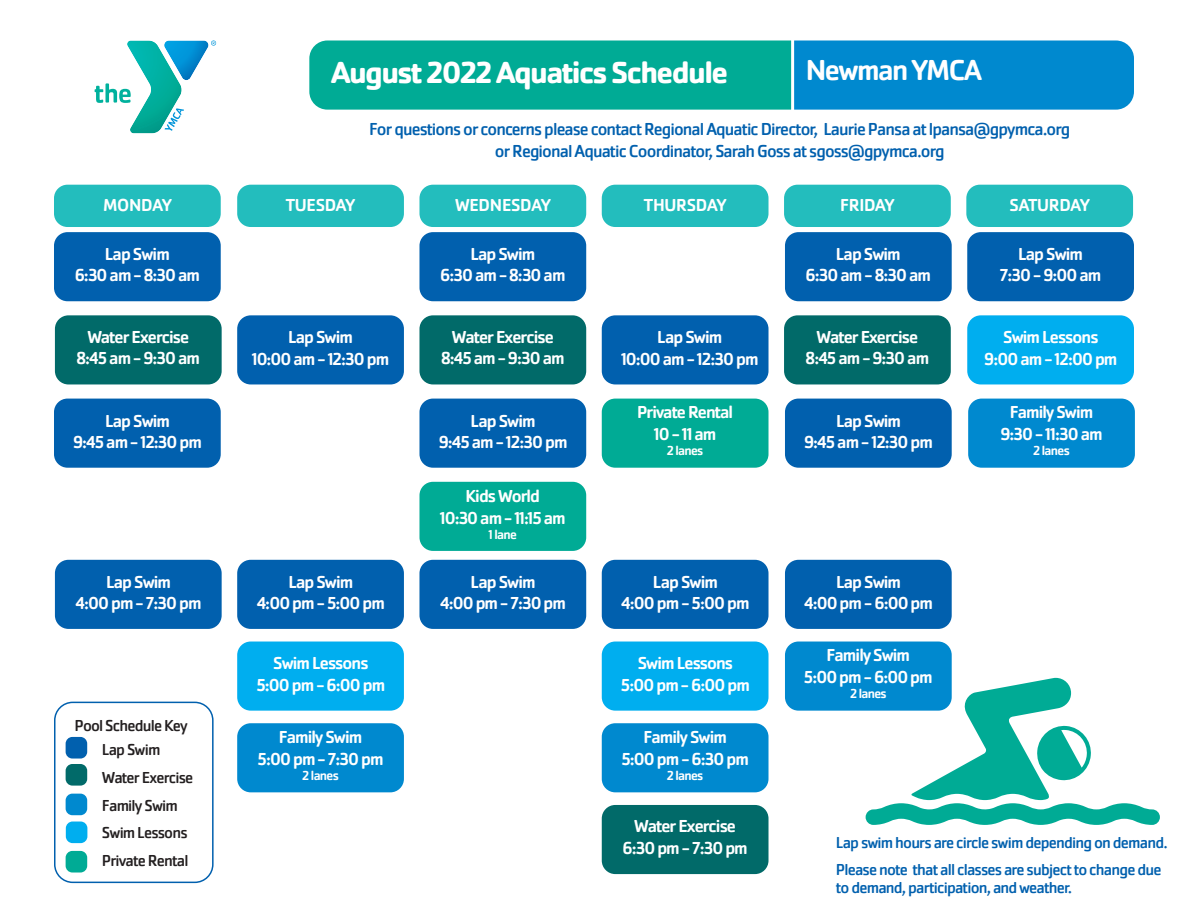
<style>
.page{position:relative;width:1188px;height:918px;background:#fff}
.page>*{position:absolute;margin:0;border:0;box-sizing:border-box;transform-origin:0 0}
.t1{font:700 31.5px "Cachet Pro";letter-spacing:-.05em;color:#fff}
.t2{font:500 30px "Cachet Pro";letter-spacing:-.05em;color:#fff}
.t3{font:500 18px/21.6px "Cachet Pro";letter-spacing:-.05em;color:#fff;text-align:center}
.t4{font:18px/21.6px "Cachet Pro";letter-spacing:-.05em;color:#0160ae;text-align:center}
.t5{font:500 18px "Cachet Pro";letter-spacing:-.015em;color:#fff}
.t6{font:16.5px/27px "Cachet Pro";letter-spacing:-.05em;color:#0160ae}
.t7{font:16.5px/27.6px "Cachet Pro";letter-spacing:-.05em;color:#231f20;text-align:center}
.t8{font:500 13.5px "Cachet Pro";letter-spacing:-.05em;color:#fff}
</style>
<div class="page">
<svg style="left:309px;top:40px;width:825px;height:70px;background:#059eae"></svg>
<svg style="left:95px;top:41px;width:121px;height:92px"></svg>
<svg style="left:866px;top:678px;width:294px;height:147px"></svg>
<div style="left:54px;top:185px;width:167px;height:42px;background:#23bdbd;border-radius:14px"></div>
<div style="left:237px;top:185px;width:167px;height:42px;background:#23bdbd;border-radius:14px"></div>
<div style="left:966px;top:185px;width:167px;height:42px;background:#23bdbd;border-radius:14px"></div>
<div style="left:784px;top:185px;width:167px;height:42px;background:#23bdbd;border-radius:14px"></div>
<div style="left:602px;top:185px;width:167px;height:42px;background:#23bdbd;border-radius:13px"></div>
<div style="left:419px;top:185px;width:167px;height:42px;background:#23bdbd;border-radius:14px"></div>
<div style="left:54px;top:232px;width:167px;height:69px;background:#0160ae;border-radius:14px"></div>
<div style="left:237px;top:315px;width:167px;height:69px;background:#0160ae;border-radius:14px"></div>
<div style="left:419px;top:232px;width:167px;height:69px;background:#0160ae;border-radius:14px"></div>
<div style="left:967px;top:232px;width:167px;height:69px;background:#0160ae;border-radius:14px"></div>
<div style="left:785px;top:232px;width:167px;height:69px;background:#0160ae;border-radius:14px"></div>
<div style="left:602px;top:315px;width:167px;height:69px;background:#0160ae;border-radius:13px"></div>
<div style="left:55px;top:315px;width:167px;height:69px;background:#016a69;border-radius:14px"></div>
<div style="left:419px;top:315px;width:167px;height:69px;background:#016a69;border-radius:14px"></div>
<div style="left:784px;top:315px;width:167px;height:69px;background:#016a69;border-radius:14px"></div>
<div style="left:54px;top:399px;width:167px;height:69px;background:#0160ae;border-radius:14px"></div>
<div style="left:419px;top:399px;width:167px;height:69px;background:#0160ae;border-radius:14px"></div>
<div style="left:785px;top:399px;width:167px;height:69px;background:#0160ae;border-radius:14px"></div>
<div style="left:237px;top:560px;width:167px;height:69px;background:#0160ae;border-radius:14px"></div>
<div style="left:602px;top:560px;width:167px;height:69px;background:#0160ae;border-radius:13px"></div>
<div style="left:55px;top:560px;width:167px;height:69px;background:#0160ae;border-radius:14px"></div>
<div style="left:419px;top:482px;width:167px;height:69px;background:#00ab95;border-radius:14px"></div>
<div style="left:602px;top:399px;width:167px;height:69px;background:#00ab95;border-radius:13px"></div>
<div style="left:419px;top:560px;width:167px;height:69px;background:#0160ae;border-radius:14px"></div>
<div style="left:785px;top:560px;width:167px;height:69px;background:#0160ae;border-radius:14px"></div>
<div style="left:237px;top:642px;width:167px;height:69px;background:#00aeef;border-radius:14px"></div>
<div style="left:602px;top:642px;width:167px;height:69px;background:#00aeef;border-radius:13px"></div>
<div style="left:967px;top:315px;width:167px;height:69px;background:#00aeef;border-radius:14px"></div>
<div style="left:968px;top:399px;width:167px;height:69px;background:#0089cf;border-radius:14px"></div>
<div style="left:237px;top:723px;width:167px;height:69px;background:#0089cf;border-radius:14px"></div>
<div style="left:602px;top:723px;width:167px;height:69px;background:#0089cf;border-radius:13px"></div>
<div style="left:785px;top:642px;width:167px;height:69px;background:#0089cf;border-radius:14px"></div>
<div style="left:602px;top:805px;width:167px;height:69px;background:#016a69;border-radius:13px"></div>
<div style="left:54px;top:702px;width:160px;height:181px;border:2px solid #0160ae;border-radius:18px"></div>
<div style="left:66px;top:822px;width:21px;height:21px;background:#00aeef;border-radius:7px"></div>
<div style="left:66px;top:737px;width:21px;height:22px;background:#0160ae;border-radius:7px"></div>
<div style="left:66px;top:764px;width:21px;height:22px;background:#016a69;border-radius:7px"></div>
<div style="left:66px;top:794px;width:21px;height:21px;background:#0089cf;border-radius:7px"></div>
<div style="left:66px;top:851px;width:21px;height:22px;background:#00ab95;border-radius:7px"></div>
<h1 class="t1" style="left:331px;top:61px;width:399px">August 2022 Aquatics Schedule</h1>
<h2 class="t2" style="left:806px;top:59px;width:178px">Newman YMCA</h2>
<p class="t4" style="left:369px;top:120px;width:703px">For questions or concerns please contact Regional Aquatic Director, Laurie Pansa at lpansa@gpymca.org or Regional Aquatic Coordinator, Sarah Goss at sgoss@gpymca.org</p>
<p class="t3" style="left:103px;top:196px;width:70px">MONDAY</p>
<p class="t5" style="left:286px;top:199px;width:71px">TUESDAY</p>
<p class="t5" style="left:455px;top:199px;width:97px">WEDNESDAY</p>
<p class="t5" style="left:644px;top:199px;width:84px">THURSDAY</p>
<p class="t3" style="left:840px;top:196px;width:56px">FRIDAY</p>
<p class="t5" style="left:1010px;top:199px;width:82px">SATURDAY</p>
<p class="t3" style="left:75px;top:244px;width:127px">Lap Swim<br>6:30 am - 8:30 am</p>
<p class="t3" style="left:440px;top:244px;width:127px">Lap Swim<br>6:30 am - 8:30 am</p>
<p class="t3" style="left:1000px;top:244px;width:103px">Lap Swim<br>7:30 - 9:00 am</p>
<p class="t3" style="left:806px;top:244px;width:127px">Lap Swim<br>6:30 am - 8:30 am</p>
<p class="t3" style="left:77px;top:328px;width:125px">Water Exercise<br>8:45 am - 9:30 am</p>
<p class="t3" style="left:441px;top:328px;width:125px">Water Exercise<br>8:45 am - 9:30 am</p>
<p class="t3" style="left:806px;top:328px;width:125px">Water Exercise<br>8:45 am - 9:30 am</p>
<p class="t3" style="left:252px;top:328px;width:139px">Lap Swim<br>10:00 am - 12:30 pm</p>
<p class="t3" style="left:621px;top:328px;width:139px">Lap Swim<br>10:00 am - 12:30 pm</p>
<p class="t3" style="left:637px;top:403px;width:98px">Private Rental<br>10 - 11 am</p>
<p class="t8" style="left:667px;top:445px;width:38px">2 lanes</p>
<p class="t3" style="left:73px;top:411px;width:130px">Lap Swim<br>9:45 am - 12:30 pm</p>
<p class="t3" style="left:439px;top:411px;width:130px">Lap Swim<br>9:45 am - 12:30 pm</p>
<p class="t3" style="left:804px;top:411px;width:130px">Lap Swim<br>9:45 am - 12:30 pm</p>
<p class="t3" style="left:76px;top:573px;width:128px">Lap Swim<br>4:00 pm - 7:30 pm</p>
<p class="t3" style="left:440px;top:487px;width:127px">Kids World<br>10:30 am - 11:15 am</p>
<p class="t8" style="left:489px;top:529px;width:30px">1 lane</p>
<p class="t3" style="left:257px;top:573px;width:130px">Lap Swim<br>4:00 pm - 5:00 pm</p>
<p class="t3" style="left:621px;top:573px;width:130px">Lap Swim<br>4:00 pm - 5:00 pm</p>
<p class="t3" style="left:440px;top:573px;width:128px">Lap Swim<br>4:00 pm - 7:30 pm</p>
<p class="t3" style="left:804px;top:573px;width:131px">Lap Swim<br>4:00 pm - 6:00 pm</p>
<p class="t3" style="left:256px;top:654px;width:130px">Swim Lessons<br>5:00 pm - 6:00 pm</p>
<p class="t3" style="left:621px;top:654px;width:130px">Swim Lessons<br>5:00 pm - 6:00 pm</p>
<p class="t3" style="left:804px;top:646px;width:130px">Family Swim<br>5:00 pm - 6:00 pm</p>
<p class="t8" style="left:850px;top:688px;width:38px">2 lanes</p>
<p class="t3" style="left:984px;top:328px;width:135px">Swim Lessons<br>9:00 am - 12:00 pm</p>
<p class="t3" style="left:1000px;top:403px;width:104px">Family Swim<br>9:30 - 11:30 am</p>
<p class="t8" style="left:1033px;top:445px;width:38px">2 lanes</p>
<p class="t7" style="left:75px;top:715px;width:115px;line-height:24.2px">Pool Schedule Key<br>Lap Swim</p>
<p class="t7" style="left:102px;top:765px;width:93px;text-align:left">Water Exercise<br>Family Swim<br>Swim Lessons<br>Private Rental</p>
<p class="t3" style="left:258px;top:728px;width:127px">Family Swim<br>5:00 pm - 7:30 pm</p>
<p class="t8" style="left:302px;top:770px;width:38px">2 lanes</p>
<p class="t3" style="left:621px;top:728px;width:129px">Family Swim<br>5:00 pm - 6:30 pm</p>
<p class="t8" style="left:667px;top:770px;width:38px">2 lanes</p>
<p class="t3" style="left:622px;top:817px;width:127px">Water Exercise<br>6:30 pm - 7:30 pm</p>
<p class="t6" style="left:836px;top:830px;width:333px">Lap swim hours are circle swim depending on demand.<br>Please note that all classes are subject to change due</p>
<p class="t6" style="left:836px;top:875px;width:238px">to demand, participation, and weather.</p>
</div>
